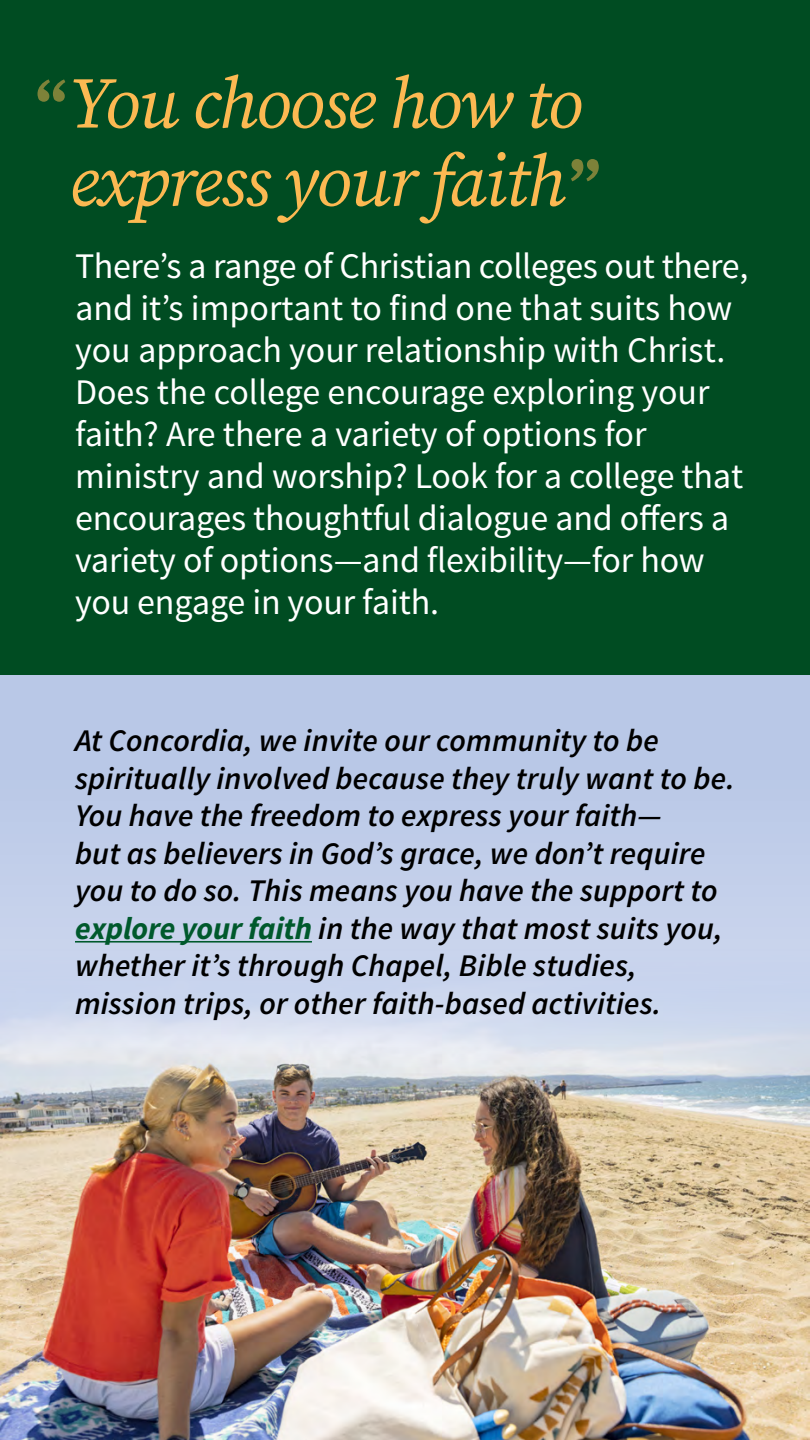
<style>
.page{position:relative;width:810px;height:1440px;background:#fff}
.page>*{position:absolute;margin:0;border:0;box-sizing:border-box;transform-origin:0 0}
.Titling{font:italic 72px/78px "Source Serif Pro";letter-spacing:-.025em;color:#fcb952}
.PSA{font:36px/42px "Source Sans Pro";letter-spacing:-.005em;color:#fff}
.School{font:italic 600 31.5px/37.5px "Source Sans Pro";letter-spacing:.005em;color:#000}
.s1{font-weight:700;color:#00592c}
</style>
<div class="page">
<div style="left:0;top:0;width:810px;height:675px;background:#004c22"></div>
<div style="left:0;top:675px;width:810px;height:765px;background:#bac9e7"></div>
<img style="left:0;top:900px;width:810px;height:540px">
<svg style="left:38px;top:79px;width:27px;height:23px"></svg>
<svg style="left:571px;top:159px;width:28px;height:22px"></svg>
<hr style="left:75px;top:941px;width:237px;height:2px;background:#00592c">
<p class="Titling" style="left:69px;top:67px;width:515px">You choose how to express your faith</p>
<p class="PSA" style="left:75px;top:245px;width:675px">There’s a range of Christian colleges out there, and it’s important to find one that suits how you approach your relationship with Christ.<br>Does the college encourage exploring your faith? Are there a variety of options for ministry and worship? Look for a college that encourages thoughtful dialogue and offers a variety of options—and flexibility—for how you engage in your faith.</p>
<p class="School" style="left:75px;top:722px;width:661px">At Concordia, we invite our community to be spiritually involved because they truly want to be.<br>You have the freedom to express your faith—<br>but as believers in God’s grace, we don’t require you to do so. This means you have the support to <span class="s1">explore your faith</span> in the way that most suits you, whether it’s through Chapel, Bible studies, mission trips, or other faith-based activities.</p>
</div>
